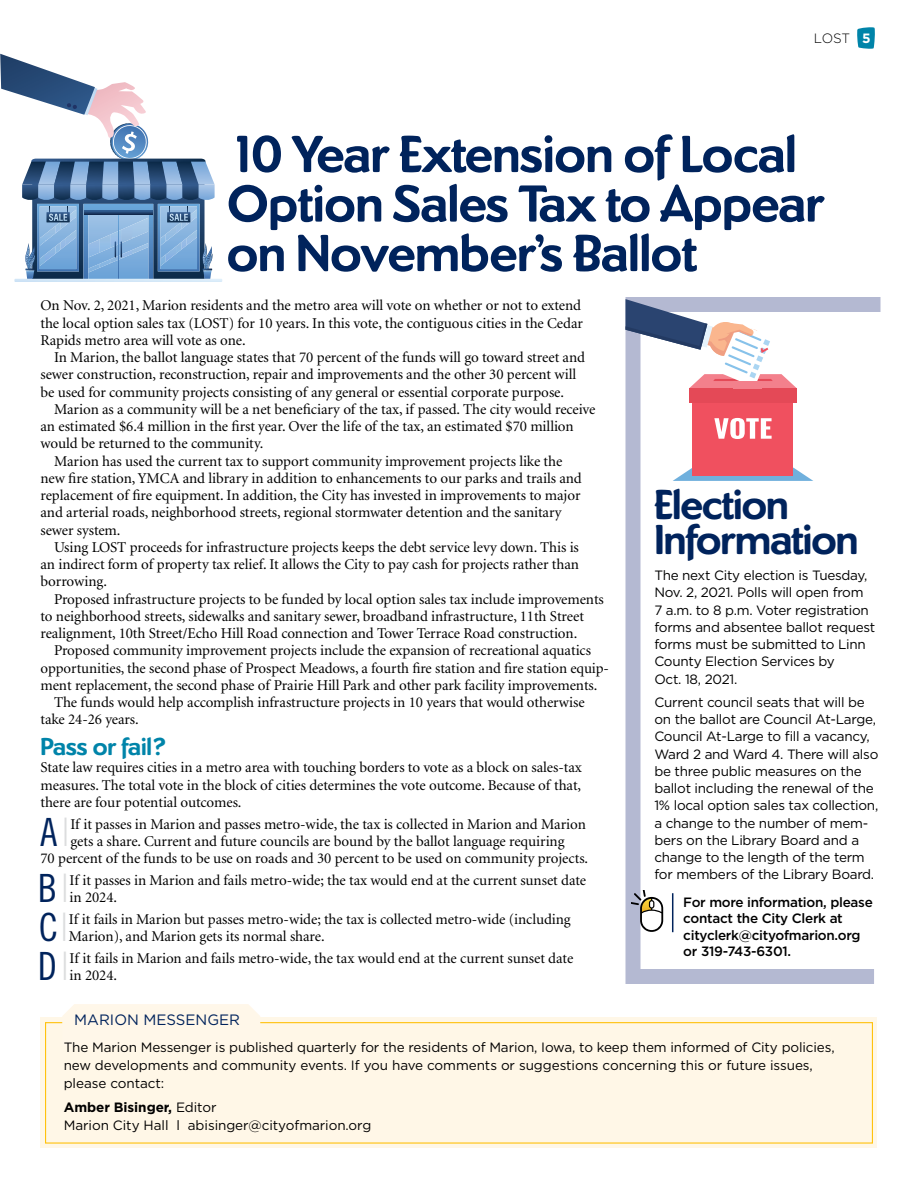
<style>
.page{position:relative;width:918px;height:1188px;background:#fff}
.page>*{position:absolute;margin:0;border:0;box-sizing:border-box;transform-origin:0 0}
.t1{font:700 54px/49.5px "Dundee";letter-spacing:-.005em;color:#00235c}
.t2{font:700 43.5px/34.5px "Dundee";letter-spacing:-.02em;color:#00235c}
.t3{font:38.85px "Trade Gothic Cond Eighteen";color:#00235c}
.t4{font:700 25.5px "Dundee";color:#0084a9}
.t5{font:15px/17.2px "Minion";letter-spacing:-.005em;color:#000}
.t6{font:15px "Gotham";color:#00235c}
.t7{font:13.5px/17.2px "Gotham";letter-spacing:-.02em;color:#000}
.t8{font:500 13.5px/16.5px "Gotham";letter-spacing:-.02em;color:#000}
.t9{font:300 13.5px "Gotham";color:#000}
.s1{font-weight:700;color:#fff}
.s2{font-family:"Gotham";font-weight:300;color:#dcddde}
.s3{font-weight:700}
</style>
<div class="page">
<svg style="left:857px;top:27px;width:18px;height:22px"></svg>
<svg style="left:0;top:54px;width:222px;height:228px"></svg>
<svg style="left:625px;top:297px;width:256px;height:687px"></svg>
<svg style="left:673px;top:468px;width:140px;height:13px"></svg>
<div style="left:693px;top:388px;width:100px;height:88px;background:#f0505f"></div>
<div style="left:689px;top:388px;width:108px;height:14px;background:#e44957"></div>
<svg style="left:714px;top:418px;width:58px;height:21px"></svg>
<svg style="left:626px;top:299px;width:171px;height:89px"></svg>
<div style="left:40px;top:1018px;width:838px;height:130px;background:#fff7e7"></div>
<div style="left:45px;top:1022px;width:828px;height:122px;border:1px solid #ffc20e"></div>
<div style="left:62px;top:1004px;width:198px;height:20px;background:#fff7e9"></div>
<svg style="left:632px;top:890px;width:31px;height:42px"></svg>
<hr style="left:672px;top:893px;width:1px;height:39px;background:#00235c">
<p class="t9" style="left:814px;top:29px;width:58px">LOST <span class="s1">5</span></p>
<h1 class="t1" style="left:227px;top:129px;width:599px">10 Year Extension of Local<br>Option Sales Tax to Appear on November’s Ballot</h1>
<p class="t5" style="left:40px;top:298px;width:544px">On Nov. 2, 2021, Marion residents and the metro area will vote on whether or not to extend the local option sales tax (LOST) for 10 years. In this vote, the contiguous cities in the Cedar<br>Rapids metro area will vote as one.</p>
<p class="t5" style="left:40px;top:349px;width:546px;text-indent:14px">In Marion, the ballot language states that 70 percent of the funds will go toward street and sewer construction, reconstruction, repair and improvements and the other 30 percent will be used for community projects consisting of any general or essential corporate purpose.</p>
<p class="t5" style="left:54px;top:401px;width:543px">Marion as a community will be a net beneficiary of the tax, if passed. The city would receive</p>
<p class="t5" style="left:40px;top:418px;width:535px">an estimated $6.4 million in the first year. Over the life of the tax, an estimated $70 million</p>
<p class="t5" style="left:40px;top:436px;width:224px">would be returned to the community.</p>
<p class="t5" style="left:54px;top:453px;width:510px">Marion has used the current tax to support community improvement projects like the</p>
<p class="t5" style="left:40px;top:470px;width:543px">new fire station, YMCA and library in addition to enhancements to our parks and trails and</p>
<p class="t5" style="left:40px;top:487px;width:542px">replacement of fire equipment. In addition, the City has invested in improvements to major</p>
<p class="t5" style="left:40px;top:505px;width:523px">and arterial roads, neighborhood streets, regional stormwater detention and the sanitary</p>
<p class="t5" style="left:40px;top:522px;width:82px">sewer system.</p>
<p class="t5" style="left:54px;top:539px;width:526px">Using LOST proceeds for infrastructure projects keeps the debt service levy down. This is</p>
<p class="t5" style="left:40px;top:556px;width:540px">an indirect form of property tax relief. It allows the City to pay cash for projects rather than</p>
<p class="t5" style="left:40px;top:574px;width:68px">borrowing.</p>
<p class="t5" style="left:54px;top:591px;width:551px">Proposed infrastructure projects to be funded by local option sales tax include improvements</p>
<p class="t5" style="left:40px;top:608px;width:545px">to neighborhood streets, sidewalks and sanitary sewer, broadband infrastructure, 11th Street</p>
<p class="t5" style="left:40px;top:625px;width:538px">realignment, 10th Street/Echo Hill Road connection and Tower Terrace Road construction.</p>
<p class="t5" style="left:54px;top:643px;width:539px">Proposed community improvement projects include the expansion of recreational aquatics</p>
<p class="t5" style="left:40px;top:660px;width:570px">opportunities, the second phase of Prospect Meadows, a fourth fire station and fire station equip-</p>
<p class="t5" style="left:40px;top:677px;width:558px">ment replacement, the second phase of Prairie Hill Park and other park facility improvements.</p>
<p class="t5" style="left:54px;top:694px;width:532px">The funds would help accomplish infrastructure projects in 10 years that would otherwise</p>
<p class="t5" style="left:40px;top:712px;width:100px">take 24-26 years.</p>
<h3 class="t4" style="left:40px;top:732px;width:127px">Pass or fail?</h3>
<p class="t5" style="left:40px;top:760px;width:543px;text-align:justify">State law requires cities in a metro area with touching borders to vote as a block on sales-tax measures. The total vote in the block of cities determines the vote outcome. Because of that, there are four potential outcomes.</p>
<h3 class="t3" style="left:40px;top:809px;width:32px">A <span class="s2">l</span></h3>
<p class="t5" style="left:70px;top:816px;width:517px">If it passes in Marion and passes metro-wide, the tax is collected in Marion and Marion</p>
<p class="t5" style="left:70px;top:833px;width:496px">gets a share. Current and future councils are bound by the ballot language requiring</p>
<p class="t5" style="left:40px;top:850px;width:549px">70 percent of the funds to be use on roads and 30 percent to be used on community projects.</p>
<h3 class="t3" style="left:38px;top:865px;width:33px">B <span class="s2">l</span></h3>
<p class="t5" style="left:70px;top:872px;width:518px">If it passes in Marion and fails metro-wide; the tax would end at the current sunset date in 2024.</p>
<h3 class="t3" style="left:39px;top:904px;width:32px">C <span class="s2">l</span></h3>
<p class="t5" style="left:69px;top:911px;width:503px">If it fails in Marion but passes metro-wide; the tax is collected metro-wide (including<br>Marion), and Marion gets its normal share.</p>
<h3 class="t3" style="left:38px;top:943px;width:33px">D <span class="s2">l</span></h3>
<p class="t5" style="left:70px;top:950px;width:505px">If it fails in Marion and fails metro-wide, the tax would end at the current sunset date in 2024.</p>
<h2 class="t2" style="left:654px;top:487px;width:206px">Election<br>Information</h2>
<p class="t7" style="left:654px;top:566px;width:222px">The next City election is Tuesday,<br>Nov. 2, 2021. Polls will open from<br>7 a.m. to 8 p.m. Voter registration forms and absentee ballot request forms must be submitted to Linn<br>County Election Services by<br>Oct. 18, 2021.</p>
<p class="t7" style="left:654px;top:693px;width:226px">Current council seats that will be on the ballot are Council At-Large,<br>Council At-Large to fill a vacancy,<br>Ward 2 and Ward 4. There will also be three public measures on the ballot including the renewal of the<br>1% local option sales tax collection, a change to the number of mem&shy;bers on the Library Board and a change to the length of the term for members of the Library Board.</p>
<p class="t8" style="left:683px;top:894px;width:191px">For more information, please contact the City Clerk at cityclerk@cityofmarion.org or 319-743-6301.</p>
<p class="t6" style="left:74px;top:1010px;width:167px">MARION MESSENGER</p>
<p class="t7" style="left:64px;top:1038px;width:772px;line-height:18px">The Marion Messenger is published quarterly for the residents of Marion, Iowa, to keep them informed of City policies, new developments and community events. If you have comments or suggestions concerning this or future issues, please contact:</p>
<p class="t7" style="left:64px;top:1098px;width:309px;line-height:18px"><span class="s3">Amber Bisinger,</span> Editor<br>Marion City Hall l abisinger@cityofmarion.org</p>
</div>
